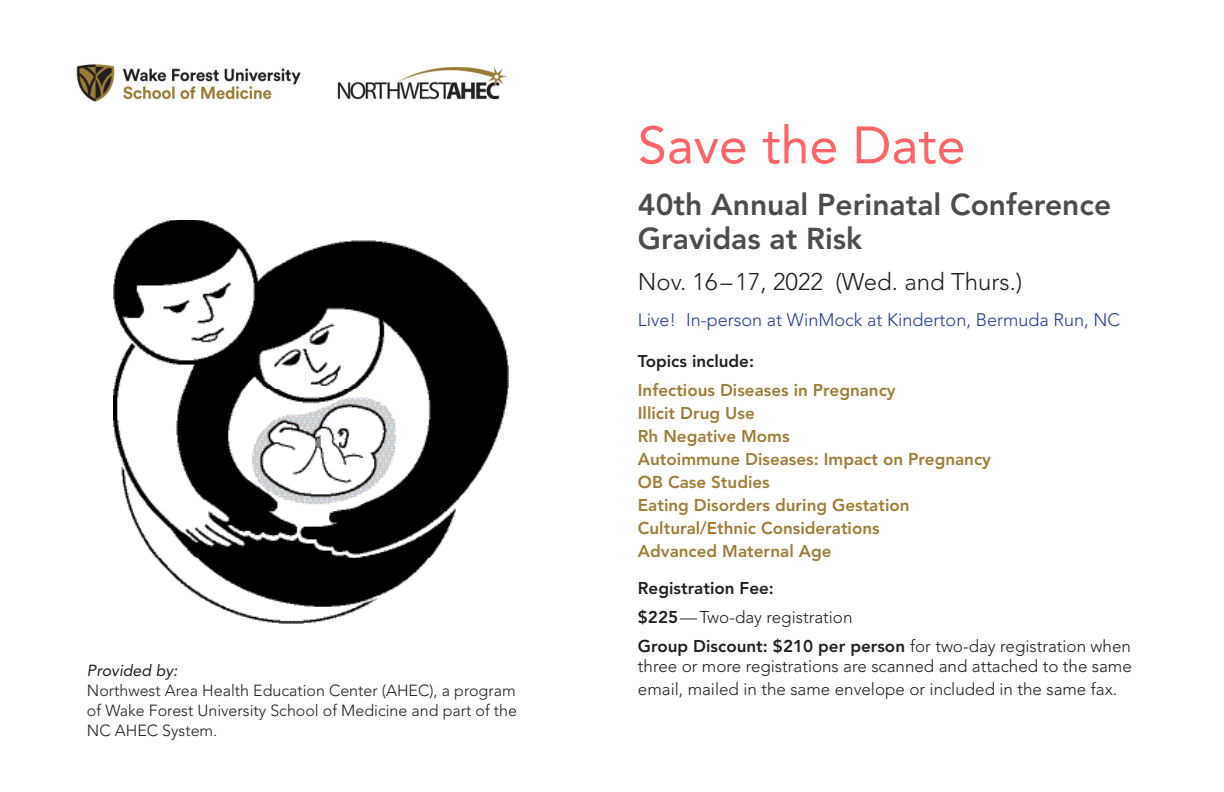
<style>
.page{position:relative;width:1224px;height:792px;background:#fff}
.page>*{position:absolute;margin:0;border:0;box-sizing:border-box;transform-origin:0 0}
.t1{font:52px "Avenir LT Std";color:#ff6568}
.t2{font:800 30px/34px "Avenir LT Std";color:#4b4c4d}
.t3{font:300 24px "Avenir LT Std";color:#231f20}
.Body_Copy{font:300 18px "Avenir LT Std";color:#233e98}
.t4{font:800 17px/23px "Avenir LT Std";color:#9e7d37}
.t5{font:300 17px/20px "Avenir LT Std";color:#231f20}
.t6{font:800 17px "Avenir LT Std";color:#231f20}
.t7{font:300 16px/20px "Avenir LT Std";color:#231f20;text-align:justify}
.t8{font:italic 16px "Avenir LT Std";color:#231f20}
.s1{font-weight:800}
</style>
<div class="page">
<img style="left:113px;top:220px;width:395px;height:403px">
<img style="left:76px;top:64px;width:431px;height:38px">
<p class="t8" style="left:87px;top:661px;width:92px">Provided by:</p>
<p class="t7" style="left:87px;top:681px;width:432px">Northwest Area Health Education Center (AHEC), a program of Wake Forest University School of Medicine and part of the NC AHEC System.</p>
<p class="t1" style="left:638px;top:115px;width:329px">Save the Date</p>
<p class="t2" style="left:638px;top:188px;width:475px">40th Annual Perinatal Conference<br>Gravidas at Risk</p>
<p class="t3" style="left:638px;top:268px;width:386px">Nov. 16–17, 2022 (Wed. and Thurs.)</p>
<p class="Body_Copy" style="left:638px;top:309px;width:484px">Live! In-person at WinMock at Kinderton, Bermuda Run, NC</p>
<p class="t6" style="left:638px;top:351px;width:118px">Topics include:</p>
<p class="t4" style="left:638px;top:379px;width:355px">Infectious Diseases in Pregnancy<br>Illicit Drug Use<br>Rh Negative Moms<br>Autoimmune Diseases: Impact on Pregnancy<br>OB Case Studies<br>Eating Disorders during Gestation<br>Cultural/Ethnic Considerations<br>Advanced Maternal Age</p>
<p class="t6" style="left:638px;top:578px;width:137px">Registration Fee:</p>
<p class="t5" style="left:638px;top:608px;width:216px"><span class="s1">$225</span>—Two-day registration</p>
<p class="t5" style="left:638px;top:637px;width:495px"><span class="s1">Group Discount: $210 per person</span> for two-day registration when three or more registrations are scanned and attached to the same</p>
<p class="t5" style="left:638px;top:680px;width:481px">email, mailed in the same envelope or included in the same fax.</p>
</div>
